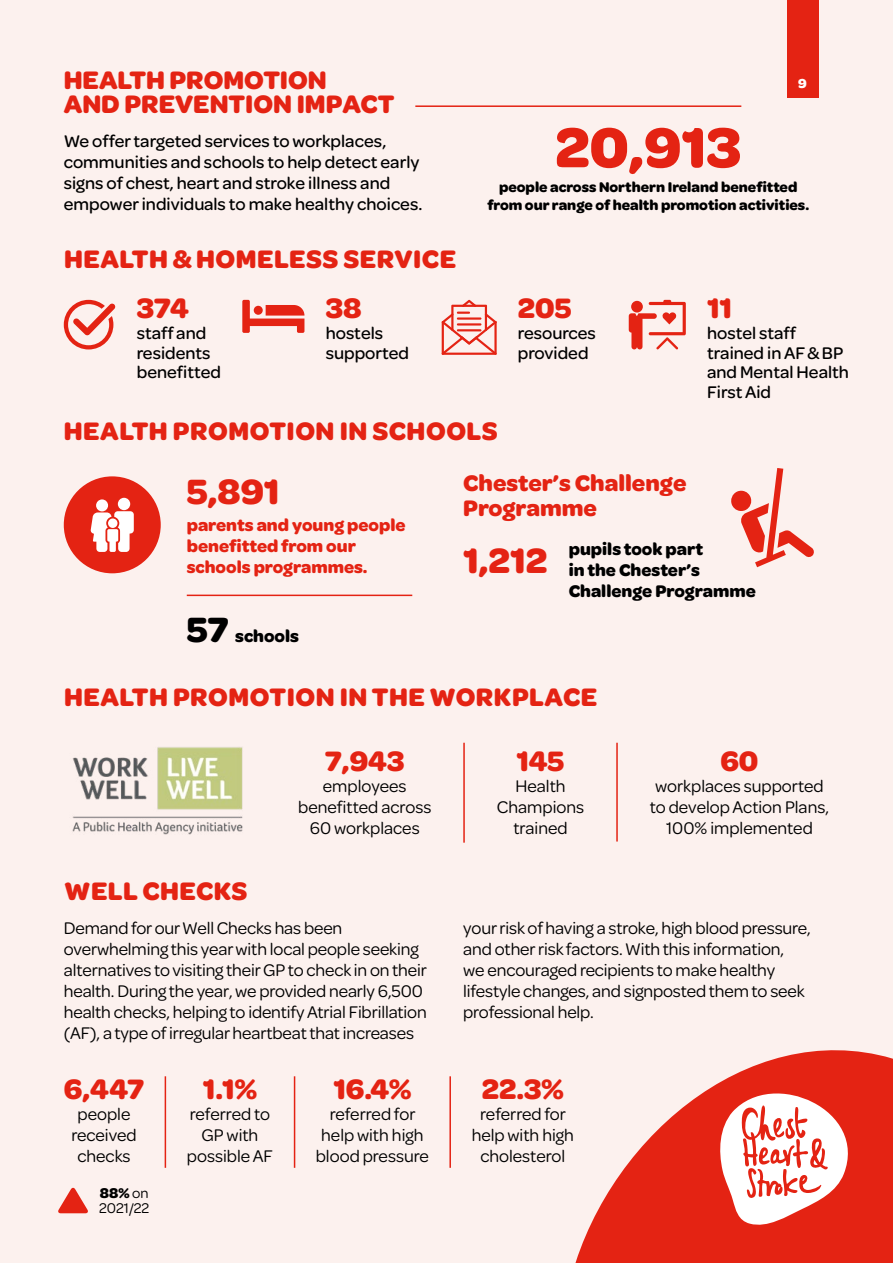
<style>
.page{position:relative;width:893px;height:1263px;background:#fcf1ee}
.page>*{position:absolute;margin:0;border:0;box-sizing:border-box;transform-origin:0 0}
.t1{font:700 60px "Omnes";color:#e42313}
.t2{font:700 37.5px "Omnes";color:#e42313}
.t3{font:700 30px "Omnes";color:#e42313}
.t4{font:700 27px "Omnes";letter-spacing:.02em;color:#e42313}
.t5{font:700 27px/24px "Omnes";color:#e42313}
.t6{font:700 24px/25.5px "Omnes";color:#e42313}
.t7{font:18px/21px "Omnes";letter-spacing:-.005em;color:#000;text-align:center}
.t8{font:500 18px/19.5px "Omnes";color:#000}
.t9{font:700 18px/21px "Omnes";color:#e42313}
.t10{font:700 18px/21px "Omnes";color:#000}
.t11{font:700 15px/18px "Omnes";color:#000;text-align:center}
.t12{font:15px/15px "Omnes";color:#000}
.t13{font:700 13.95px "Omnes";color:#fff}
.s1{font-size:37.5px}
.s2{font-weight:700}
</style>
<div class="page">
<svg style="left:242px;top:300px;width:62px;height:33px"></svg>
<div style="left:254px;top:306px;width:9px;height:9px;background:#e42313;border-radius:50%"></div>
<svg style="left:442px;top:300px;width:55px;height:55px"></svg>
<svg style="left:64px;top:300px;width:51px;height:49px"></svg>
<div style="left:64px;top:476px;width:97px;height:97px;background:#e42313;border-radius:50%"></div>
<div style="left:96px;top:499px;width:12px;height:12px;background:#fff;border-radius:50%"></div>
<div style="left:118px;top:498px;width:12px;height:12px;background:#fff;border-radius:50%"></div>
<svg style="left:90px;top:511px;width:44px;height:41px"></svg>
<hr style="left:187px;top:595px;width:225px;height:1px;background:#e42313">
<svg style="left:731px;top:468px;width:83px;height:99px"></svg>
<hr style="left:463px;top:743px;width:2px;height:100px;background:#e42313">
<hr style="left:616px;top:743px;width:2px;height:98px;background:#e42313">
<hr style="left:165px;top:1076px;width:1px;height:92px;background:#e42313">
<hr style="left:294px;top:1076px;width:1px;height:92px;background:#e42313">
<hr style="left:449px;top:1076px;width:2px;height:92px;background:#e42313">
<svg style="left:575px;top:1050px;width:318px;height:213px;fill:#e42313"></svg>
<svg style="left:718px;top:1067px;width:150px;height:161px;background:#ef837a"></svg>
<svg style="left:629px;top:300px;width:57px;height:50px"></svg>
<img style="left:72px;top:747px;width:171px;height:87px">
<svg style="left:58px;top:1187px;width:30px;height:26px"></svg>
<div style="left:787px;top:0;width:32px;height:98px;background:#e42313"></div>
<hr style="left:415px;top:105px;width:326px;height:2px;background:#e42313">
<h3 class="t5" style="left:64px;top:67px;width:332px">HEALTH PROMOTION<br>AND PREVENTION IMPACT</h3>
<p class="t8" style="left:64px;top:130px;width:360px;line-height:21px">We offer targeted services to workplaces, communities and schools to help detect early signs of chest, heart and stroke illness and empower individuals to make healthy choices.</p>
<h3 class="t4" style="left:64px;top:240px;width:394px">HEALTH &amp; HOMELESS SERVICE</h3>
<h3 class="t3" style="left:137px;top:286px;width:54px">374</h3>
<p class="t8" style="left:137px;top:322px;width:86px">staff and residents benefitted</p>
<h3 class="t3" style="left:326px;top:286px;width:38px">38</h3>
<p class="t8" style="left:326px;top:322px;width:85px">hostels supported</p>
<h1 class="t1" style="left:555px;top:105px;width:188px">20,913</h1>
<p class="t13" style="left:798px;top:74px;width:10px">9</p>
<p class="t11" style="left:487px;top:177px;width:323px">people across Northern Ireland benefitted from our range of health promotion activities.</p>
<h3 class="t3" style="left:518px;top:286px;width:55px">205</h3>
<p class="t8" style="left:518px;top:322px;width:80px">resources provided</p>
<h3 class="t3" style="left:707px;top:286px;width:27px">11</h3>
<p class="t8" style="left:707px;top:322px;width:143px">hostel staff trained in AF &amp; BP and Mental Health<br>First Aid</p>
<h3 class="t4" style="left:64px;top:412px;width:435px">HEALTH PROMOTION IN SCHOOLS</h3>
<h2 class="t2" style="left:187px;top:464px;width:94px">5,891</h2>
<h3 class="t6" style="left:463px;top:469px;width:225px">Chester’s Challenge<br>Programme</h3>
<h2 class="t2" style="left:463px;top:534px;width:86px">1,212</h2>
<p class="t10" style="left:569px;top:537px;width:189px">pupils took part<br>in the Chester’s<br>Challenge Programme</p>
<p class="t9" style="left:187px;top:514px;width:220px">parents and young people benefitted from our schools programmes.</p>
<p class="t10" style="left:187px;top:625px;width:114px"><span class="s1">57</span> schools</p>
<h3 class="t4" style="left:64px;top:678px;width:535px">HEALTH PROMOTION IN THE WORKPLACE</h3>
<h3 class="t3" style="left:325px;top:740px;width:81px">7,943</h3>
<p class="t7" style="left:298px;top:775px;width:135px">employees benefitted across<br>60 workplaces</p>
<h3 class="t3" style="left:516px;top:740px;width:49px">145</h3>
<p class="t7" style="left:497px;top:775px;width:89px">Health<br>Champions trained</p>
<h3 class="t3" style="left:720px;top:740px;width:40px">60</h3>
<p class="t7" style="left:650px;top:775px;width:181px">workplaces supported to develop Action Plans,<br>100% implemented</p>
<h3 class="t4" style="left:64px;top:872px;width:185px">WELL CHECKS</h3>
<p class="t7" style="left:64px;top:916px;width:365px;text-align:left">Demand for our Well Checks has been overwhelming this year with local people seeking alternatives to visiting their GP to check in on their health. During the year, we provided nearly 6,500 health checks, helping to identify Atrial Fibrillation (AF), a type of irregular heartbeat that increases</p>
<p class="t7" style="left:463px;top:917px;width:349px;text-align:left">your risk of having a stroke, high blood pressure, and other risk factors. With this information,<br>we encouraged recipients to make healthy lifestyle changes, and signposted them to seek professional help.</p>
<h3 class="t3" style="left:64px;top:1068px;width:82px">6,447</h3>
<p class="t7" style="left:71px;top:1103px;width:67px">people received checks</p>
<p class="t12" style="left:99px;top:1184px;width:52px"><span class="s2">88%</span> on<br>2021/22</p>
<h3 class="t3" style="left:203px;top:1068px;width:56px">1.1%</h3>
<p class="t7" style="left:187px;top:1103px;width:87px">referred to<br>GP with possible AF</p>
<h3 class="t3" style="left:333px;top:1068px;width:79px">16.4%</h3>
<p class="t7" style="left:316px;top:1103px;width:115px">referred for help with high blood pressure</p>
<h3 class="t3" style="left:482px;top:1068px;width:83px">22.3%</h3>
<p class="t7" style="left:472px;top:1103px;width:104px">referred for help with high cholesterol</p>
</div>
